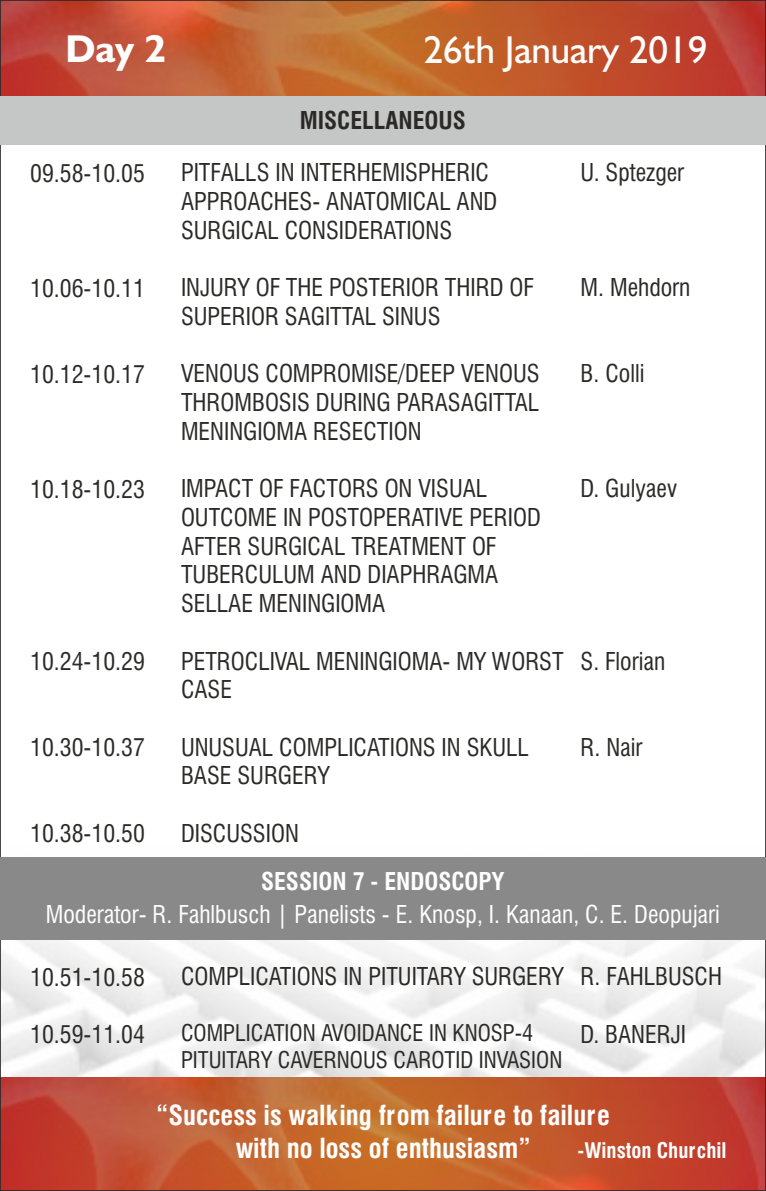
<style>
.page{position:relative;width:766px;height:1191px;background:#fff}
.page>*{position:absolute;margin:0;border:0;box-sizing:border-box;transform-origin:0 0}
.t1{font:39px "Humanist 521 BT";color:#fefefe}
.t2{font:700 39px "Humanist 521 BT";color:#fefefe}
.t3{font:700 condensed 27px/32.4px "Halvett";color:#fefefe;text-align:center}
.t4{font:24px/28.8px "Halvett Condensed";color:#2b2a29}
.t5{font:24px "Halvett Condensed";color:#fefefe}
.t6{font:700 condensed 24px "Halvett";color:#fefefe}
.t7{font:700 condensed 24px "Halvett";color:#2b2a29}
.t8{font:22.5px/27px "Halvett Condensed";color:#2b2a29}
.t9{font:700 condensed 21px "Halvett";color:#fefefe}
</style>
<div class="page">
<img style="left:3px;top:3px;width:759px;height:93px">
<img style="left:3px;top:1077px;width:759px;height:111px">
<div style="left:0;top:857px;width:765px;height:82px;background:#898989"></div>
<div style="left:0;top:96px;width:765px;height:48px;background:#c5c6c6"></div>
<h1 class="t2" style="left:65px;top:32px;width:102px">Day 2</h1>
<h1 class="t1" style="left:423px;top:33px;width:285px">26th January 2019</h1>
<p class="t7" style="left:300px;top:106px;width:167px">MISCELLANEOUS</p>
<p class="t4" style="left:30px;top:159px;width:116px">09.58-10.05</p>
<p class="t4" style="left:30px;top:273px;width:116px">10.06-10.11</p>
<p class="t4" style="left:30px;top:360px;width:116px">10.12-10.17</p>
<p class="t4" style="left:30px;top:474px;width:116px">10.18-10.23</p>
<p class="t4" style="left:30px;top:647px;width:116px">10.24-10.29</p>
<p class="t4" style="left:30px;top:733px;width:116px">10.30-10.37</p>
<p class="t4" style="left:30px;top:819px;width:116px">10.38-10.50</p>
<p class="t4" style="left:181px;top:158px;width:318px">PITFALLS IN INTERHEMISPHERIC<br>APPROACHES- ANATOMICAL AND<br>SURGICAL CONSIDERATIONS</p>
<p class="t4" style="left:181px;top:273px;width:354px">INJURY OF THE POSTERIOR THIRD OF<br>SUPERIOR SAGITTAL SINUS</p>
<p class="t4" style="left:181px;top:359px;width:360px;text-align:justify">VENOUS COMPROMISE/DEEP VENOUS THROMBOSIS DURING PARASAGITTAL MENINGIOMA RESECTION</p>
<p class="t4" style="left:181px;top:474px;width:361px">IMPACT OF FACTORS ON VISUAL<br>OUTCOME IN POSTOPERATIVE PERIOD<br>AFTER SURGICAL TREATMENT OF<br>TUBERCULUM AND DIAPHRAGMA<br>SELLAE MENINGIOMA</p>
<p class="t4" style="left:181px;top:646px;width:384px">PETROCLIVAL MENINGIOMA- MY WORST<br>CASE</p>
<p class="t4" style="left:181px;top:732px;width:349px">UNUSUAL COMPLICATIONS IN SKULL<br>BASE SURGERY</p>
<p class="t4" style="left:181px;top:818px;width:119px">DISCUSSION</p>
<p class="t4" style="left:580px;top:158px;width:105px">U. Sptezger</p>
<p class="t4" style="left:580px;top:273px;width:111px">M. Mehdorn</p>
<p class="t4" style="left:580px;top:359px;width:65px">B. Colli</p>
<p class="t4" style="left:580px;top:474px;width:98px">D. Gulyaev</p>
<p class="t4" style="left:580px;top:646px;width:86px">S. Florian</p>
<p class="t4" style="left:580px;top:732px;width:63px">R. Nair</p>
<p class="t6" style="left:261px;top:867px;width:245px">SESSION 7 - ENDOSCOPY</p>
<p class="t5" style="left:46px;top:900px;width:675px">Moderator- R. Fahlbusch | Panelists - E. Knosp, I. Kanaan, C. E. Deopujari</p>
<p class="t4" style="left:30px;top:962px;width:116px">10.51-10.58</p>
<p class="t4" style="left:30px;top:1020px;width:116px">10.59-11.04</p>
<p class="t4" style="left:181px;top:962px;width:384px">COMPLICATIONS IN PITUITARY SURGERY</p>
<p class="t8" style="left:181px;top:1019px;width:382px">COMPLICATION AVOIDANCE IN KNOSP-4<br>PITUITARY CAVERNOUS CAROTID INVASION</p>
<p class="t4" style="left:580px;top:962px;width:143px">R. FAHLBUSCH</p>
<p class="t4" style="left:580px;top:1019px;width:107px">D. BANERJI</p>
<p class="t3" style="left:156px;top:1099px;width:454px">“Success is walking from failure to failure with no loss of enthusiasm”</p>
<p class="t9" style="left:577px;top:1137px;width:150px">-Winston Churchil</p>
</div>
